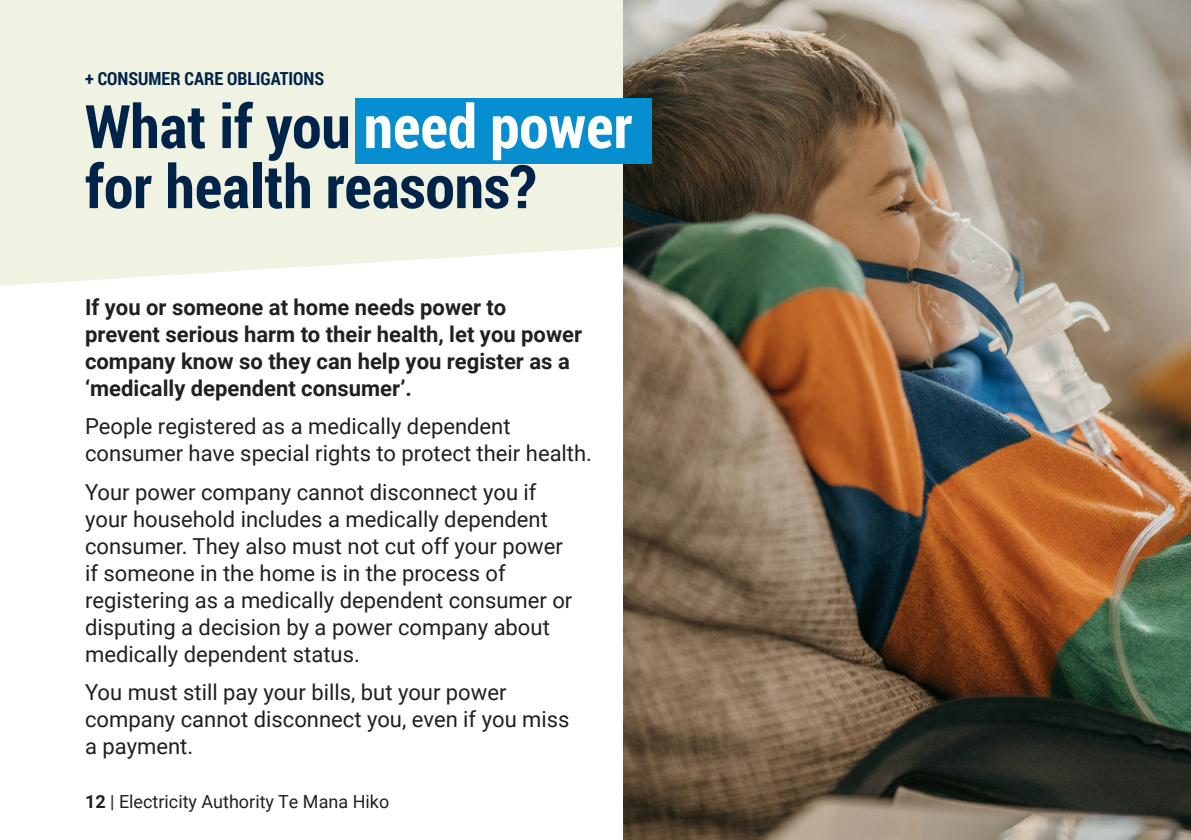
<style>
.page{position:relative;width:1191px;height:840px;background:#fff}
.page>*{position:absolute;margin:0;border:0;box-sizing:border-box;transform-origin:0 0}
.t1{font:700 60px/60px "Roboto Condensed";color:#002349}
.Body{font:22px/27px "Roboto";color:#231f20}
.Body-2{font:700 22px/27px "Roboto";color:#231f20}
.t2{font:18px "Roboto";color:#231f20}
.t3{font:700 18px "Roboto Condensed";color:#002349}
.s1{color:#fff}
.s2{font-weight:700}
</style>
<div class="page">
<svg style="left:0;top:0;width:624px;height:285px;background:#f0f3e3"></svg>
<img style="left:624px;top:0;width:567px;height:839px">
<div style="left:355px;top:98px;width:297px;height:65px;background:#068ed0"></div>
<p class="t3" style="left:85px;top:66px;width:240px">+ CONSUMER CARE OBLIGATIONS</p>
<h1 class="t1" style="left:85px;top:94px;width:549px">What if you <span class="s1">need power </span>for health reasons?</h1>
<p class="Body-2" style="left:85px;top:292px;width:498px">If you or someone at home needs power to prevent serious harm to their health, let you power company know so they can help you register as a ‘medically dependent consumer’.</p>
<p class="Body" style="left:85px;top:411px;width:508px">People registered as a medically dependent consumer have special rights to protect their health.</p>
<p class="Body" style="left:85px;top:477px;width:489px">Your power company cannot disconnect you if your household includes a medically dependent consumer. They also must not cut off your power if someone in the home is in the process of registering as a medically dependent consumer or disputing a decision by a power company about medically dependent status.</p>
<p class="Body" style="left:85px;top:677px;width:486px">You must still pay your bills, but your power company cannot disconnect you, even if you miss a payment.</p>
<p class="t2" style="left:85px;top:788px;width:306px"><span class="s2">12</span> | Electricity Authority Te Mana Hiko</p>
</div>
